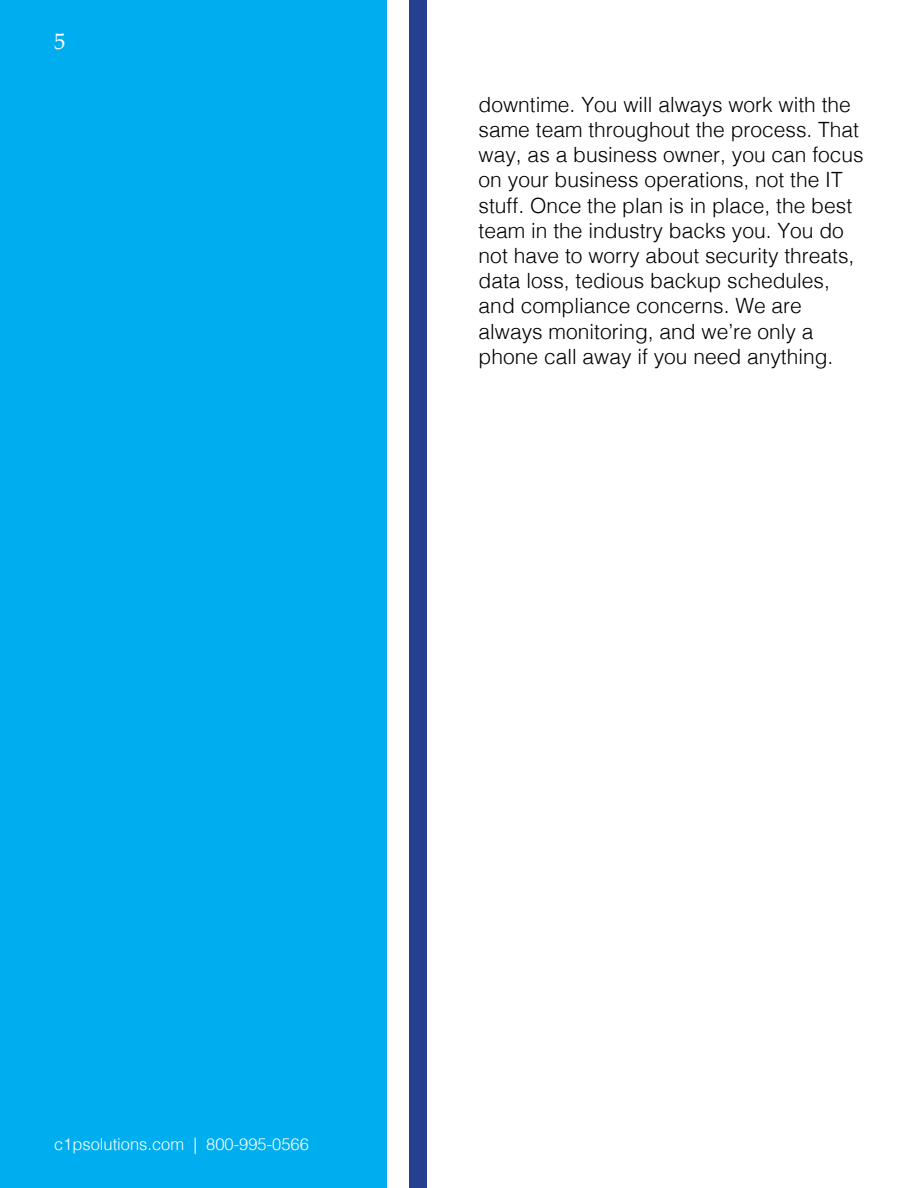
<style>
.page{position:relative;width:918px;height:1188px;background:#fff}
.page>*{position:absolute;margin:0;border:0;box-sizing:border-box;transform-origin:0 0}
.t1{font:22.5px "Palatino";color:#fff}
.t2{font:300 21px/25.2px "Helvetica";color:#000}
.t3{font:300 16.5px "Helvetica";color:#fff}
</style>
<div class="page">
<div style="left:0;top:0;width:387px;height:1188px;background:#00aeef"></div>
<div style="left:409px;top:0;width:18px;height:1188px;background:#25408f"></div>
<p class="t1" style="left:54px;top:23px;width:13px">5</p>
<p class="t2" style="left:479px;top:90px;width:387px">downtime. You will always work with the same team throughout the process. That way, as a business owner, you can focus on your business operations, not the IT stuff. Once the plan is in place, the best team in the industry backs you. You do not have to worry about security threats, data loss, tedious backup schedules, and compliance concerns. We are always monitoring, and we’re only a phone call away if you need anything.</p>
<p class="t3" style="left:54px;top:1130px;width:256px">c1psolutions.com | 800-995-0566</p>
</div>
